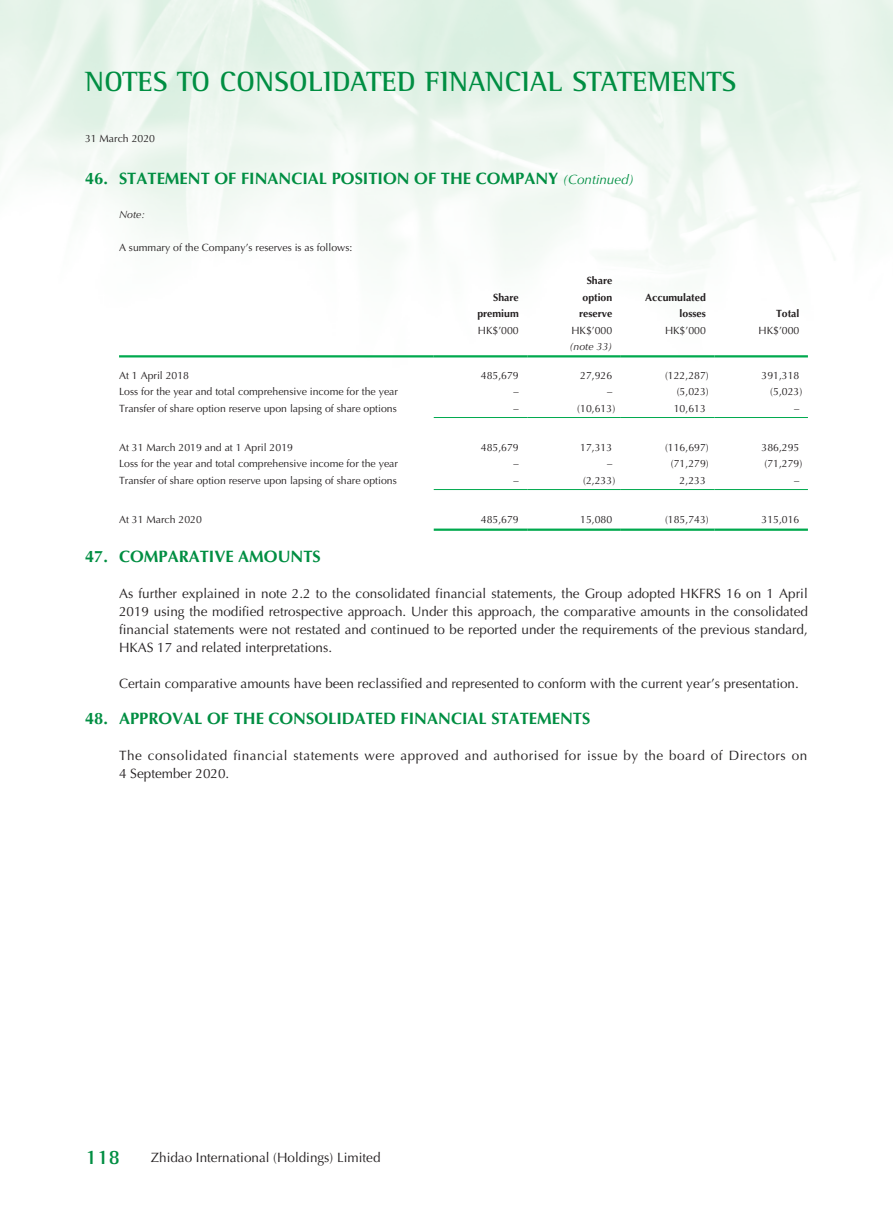
<style>
.page{position:relative;width:893px;height:1212px;background:#fff}
.page>*{position:absolute;margin:0;border:0;box-sizing:border-box;transform-origin:0 0}
.t1{font:700 28.5px "Rotis Semi Serif Std";letter-spacing:.01em;color:#008e42}
.t2{font:700 21px "Rotis Semi Serif Std";color:#008e42}
._01_H1{font:700 16.5px "Optima LT Std";color:#008e42}
._00_txt{font:13.5px/18px "Optima LT Std";color:#231f20;text-align:justify}
._00_txt-2{font:13.5px/18px "Optima LT Std";letter-spacing:.035em;color:#231f20}
._50_Table_txt{font:10.5px "Optima LT Std";color:#231f20}
._50_Table_txt-2{font:700 10.5px "Optima LT Std";color:#231f20}
._06_Notes{font:10.5px "Optima LT Std";color:#231f20}
._50_Table_txt-3{font:italic 10.5px "Optima LT Std";color:#231f20}
._06_Notes-2{font:italic 10.5px "Optima LT Std";color:#231f20}
.s1{font-weight:400;font-style:italic;font-size:13.5px}
</style>
<div class="page">
<hr style="left:119px;top:355px;width:315px;height:2px;background:#00a94e">
<hr style="left:434px;top:355px;width:93px;height:2px;background:#00a94e">
<hr style="left:527px;top:355px;width:94px;height:2px;background:#00a94e">
<hr style="left:621px;top:355px;width:93px;height:2px;background:#00a94e">
<hr style="left:714px;top:355px;width:94px;height:2px;background:#00a94e">
<hr style="left:434px;top:417px;width:93px;height:1px;background:#00a94e">
<hr style="left:527px;top:417px;width:94px;height:1px;background:#00a94e">
<hr style="left:621px;top:417px;width:93px;height:1px;background:#00a94e">
<hr style="left:714px;top:417px;width:94px;height:1px;background:#00a94e">
<hr style="left:434px;top:489px;width:93px;height:1px;background:#00a94e">
<hr style="left:527px;top:489px;width:94px;height:1px;background:#00a94e">
<hr style="left:621px;top:489px;width:93px;height:1px;background:#00a94e">
<hr style="left:714px;top:489px;width:94px;height:1px;background:#00a94e">
<hr style="left:434px;top:528px;width:93px;height:3px;background:#00a94e">
<hr style="left:527px;top:528px;width:94px;height:3px;background:#00a94e">
<hr style="left:621px;top:528px;width:93px;height:3px;background:#00a94e">
<hr style="left:714px;top:528px;width:94px;height:3px;background:#00a94e">
<h1 class="t1" style="left:85px;top:64px;width:653px">NOTES TO CONSOLIDATED FINANCIAL STATEMENTS</h1>
<p class="_50_Table_txt" style="left:85px;top:132px;width:72px">31 March 2020</p>
<p class="_01_H1" style="left:85px;top:169px;width:551px">46. STATEMENT OF FINANCIAL POSITION OF THE COMPANY <span class="s1">(Continued)</span></p>
<p class="_06_Notes-2" style="left:119px;top:209px;width:27px">Note:</p>
<p class="_06_Notes" style="left:119px;top:242px;width:235px">A summary of the Company’s reserves is as follows:</p>
<p class="_50_Table_txt-2" style="left:587px;top:275px;width:27px">Share</p>
<p class="_50_Table_txt-2" style="left:493px;top:291px;width:27px">Share</p>
<p class="_50_Table_txt-2" style="left:583px;top:291px;width:31px">option</p>
<p class="_50_Table_txt-2" style="left:645px;top:291px;width:62px">Accumulated</p>
<p class="_50_Table_txt-2" style="left:477px;top:308px;width:43px">premium</p>
<p class="_50_Table_txt-2" style="left:579px;top:308px;width:35px">reserve</p>
<p class="_50_Table_txt-2" style="left:680px;top:308px;width:28px">losses</p>
<p class="_50_Table_txt-2" style="left:776px;top:308px;width:25px">Total</p>
<p class="_50_Table_txt" style="left:478px;top:324px;width:42px">HK$’000</p>
<p class="_50_Table_txt" style="left:571px;top:324px;width:42px">HK$’000</p>
<p class="_50_Table_txt" style="left:665px;top:324px;width:42px">HK$’000</p>
<p class="_50_Table_txt" style="left:759px;top:324px;width:42px">HK$’000</p>
<p class="_50_Table_txt-3" style="left:569px;top:341px;width:44px">(note 33)</p>
<p class="_50_Table_txt" style="left:119px;top:369px;width:72px">At 1 April 2018</p>
<p class="_50_Table_txt" style="left:481px;top:369px;width:39px">485,679</p>
<p class="_50_Table_txt" style="left:580px;top:369px;width:34px">27,926</p>
<p class="_50_Table_txt" style="left:665px;top:369px;width:45px">(122,287)</p>
<p class="_50_Table_txt" style="left:761px;top:369px;width:39px">391,318</p>
<p class="_50_Table_txt" style="left:119px;top:385px;width:280px">Loss for the year and total comprehensive income for the year</p>
<p class="_50_Table_txt" style="left:513px;top:385px;width:7px">–</p>
<p class="_50_Table_txt" style="left:607px;top:385px;width:7px">–</p>
<p class="_50_Table_txt" style="left:677px;top:385px;width:34px">(5,023)</p>
<p class="_50_Table_txt" style="left:770px;top:385px;width:34px">(5,023)</p>
<p class="_50_Table_txt" style="left:119px;top:402px;width:279px">Transfer of share option reserve upon lapsing of share options</p>
<p class="_50_Table_txt" style="left:513px;top:402px;width:7px">–</p>
<p class="_50_Table_txt" style="left:577px;top:402px;width:39px">(10,613)</p>
<p class="_50_Table_txt" style="left:674px;top:402px;width:34px">10,613</p>
<p class="_50_Table_txt" style="left:794px;top:402px;width:7px">–</p>
<p class="_50_Table_txt" style="left:119px;top:441px;width:175px">At 31 March 2019 and at 1 April 2019</p>
<p class="_50_Table_txt" style="left:481px;top:441px;width:39px">485,679</p>
<p class="_50_Table_txt" style="left:580px;top:441px;width:34px">17,313</p>
<p class="_50_Table_txt" style="left:665px;top:441px;width:45px">(116,697)</p>
<p class="_50_Table_txt" style="left:761px;top:441px;width:39px">386,295</p>
<p class="_50_Table_txt" style="left:119px;top:457px;width:280px">Loss for the year and total comprehensive income for the year</p>
<p class="_50_Table_txt" style="left:513px;top:457px;width:7px">–</p>
<p class="_50_Table_txt" style="left:607px;top:457px;width:7px">–</p>
<p class="_50_Table_txt" style="left:671px;top:457px;width:39px">(71,279)</p>
<p class="_50_Table_txt" style="left:764px;top:457px;width:39px">(71,279)</p>
<p class="_50_Table_txt" style="left:119px;top:474px;width:279px">Transfer of share option reserve upon lapsing of share options</p>
<p class="_50_Table_txt" style="left:513px;top:474px;width:7px">–</p>
<p class="_50_Table_txt" style="left:583px;top:474px;width:34px">(2,233)</p>
<p class="_50_Table_txt" style="left:680px;top:474px;width:28px">2,233</p>
<p class="_50_Table_txt" style="left:794px;top:474px;width:7px">–</p>
<p class="_50_Table_txt" style="left:119px;top:513px;width:84px">At 31 March 2020</p>
<p class="_50_Table_txt" style="left:481px;top:513px;width:39px">485,679</p>
<p class="_50_Table_txt" style="left:580px;top:513px;width:34px">15,080</p>
<p class="_50_Table_txt" style="left:665px;top:513px;width:45px">(185,743)</p>
<p class="_50_Table_txt" style="left:761px;top:513px;width:39px">315,016</p>
<p class="_01_H1" style="left:85px;top:547px;width:237px">47. COMPARATIVE AMOUNTS</p>
<p class="_00_txt" style="left:119px;top:585px;width:690px">As further explained in note 2.2 to the consolidated financial statements, the Group adopted HKFRS 16 on 1 April 2019 using the modified retrospective approach. Under this approach, the comparative amounts in the consolidated financial statements were not restated and continued to be reported under the requirements of the previous standard, HKAS 17 and related interpretations.</p>
<p class="_00_txt" style="left:119px;top:675px;width:681px">Certain comparative amounts have been reclassified and represented to conform with the current year’s presentation.</p>
<p class="_01_H1" style="left:85px;top:709px;width:507px">48. APPROVAL OF THE CONSOLIDATED FINANCIAL STATEMENTS</p>
<p class="_00_txt-2" style="left:119px;top:747px;width:690px">The consolidated financial statements were approved and authorised for issue by the board of Directors on<br>4 September 2020.</p>
<h2 class="t2" style="left:85px;top:1144px;width:37px">118</h2>
<p class="_00_txt" style="left:151px;top:1149px;width:231px">Zhidao International (Holdings) Limited</p>
</div>
